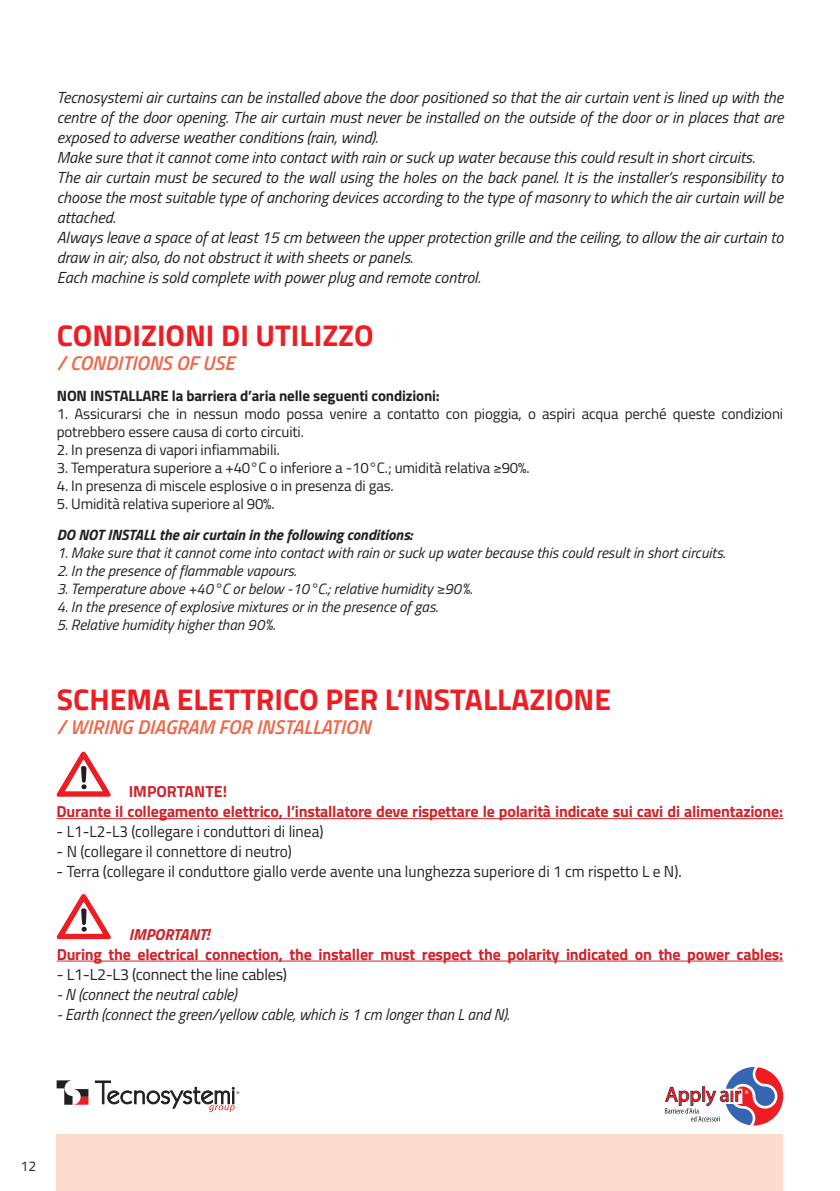
<style>
.page{position:relative;width:840px;height:1191px;background:#fff}
.page>*{position:absolute;margin:0;border:0;box-sizing:border-box;transform-origin:0 0}
.t1{font:700 30px "Titillium Web";color:#ee1d23}
.t2{font:italic 600 20px "Titillium Web";color:#f26648}
.t3{font:italic 16px/20px "Titillium Web";color:#231f20;text-align:justify}
.t4{font:700 16px "Titillium Web";letter-spacing:-.015em;color:#d1232a}
.t5{font:16px "Titillium Web";color:#231f20;scale:.96 1}
.t6{font:italic 16px "Titillium Web";color:#231f20;scale:.96 1}
.t7{font:16px "Titillium Web";color:#231f20}
.t8{font:italic 700 16px "Titillium Web";color:#d1232a}
.t9{font:15px/18px "Titillium Web";letter-spacing:-.01em;color:#231f20}
.t10{font:italic 15px "Titillium Web";color:#231f20}
.t11{font:700 15px "Titillium Web";letter-spacing:-.01em;color:#231f20}
.t12{font:italic 700 15px "Titillium Web";color:#231f20}
.t13{font:14px "Titillium Web";color:#231f20}
</style>
<div class="page">
<svg style="left:57px;top:1080px;width:31px;height:24px"></svg>
<svg style="left:95px;top:1080px;width:144px;height:32px"></svg>
<svg style="left:664px;top:1067px;width:118px;height:58px"></svg>
<div style="left:57px;top:1134px;width:725px;height:57px;background:#fddcce"></div>
<hr style="left:57px;top:818px;width:725px;height:1px;background:#d1232a">
<svg style="left:57px;top:751px;width:54px;height:45px"></svg>
<hr style="left:57px;top:960px;width:725px;height:1px;background:#d1232a">
<svg style="left:57px;top:894px;width:54px;height:45px"></svg>
<p class="t3" style="left:57px;top:87px;width:727px">Tecnosystemi air curtains can be installed above the door positioned so that the air curtain vent is lined up with the centre of the door opening. The air curtain must never be installed on the outside of the door or in places that are exposed to adverse weather conditions (rain, wind).</p>
<p class="t3" style="left:57px;top:147px;width:699px">Make sure that it cannot come into contact with rain or suck up water because this could result in short circuits.</p>
<p class="t3" style="left:57px;top:167px;width:727px">The air curtain must be secured to the wall using the holes on the back panel. It is the installer’s responsibility to choose the most suitable type of anchoring devices according to the type of masonry to which the air curtain will be attached.</p>
<p class="t3" style="left:57px;top:227px;width:727px">Always leave a space of at least 15 cm between the upper protection grille and the ceiling, to allow the air curtain to draw in air; also, do not obstruct it with sheets or panels.</p>
<p class="t3" style="left:57px;top:267px;width:425px">Each machine is sold complete with power plug and remote control.</p>
<p class="t1" style="left:57px;top:312px;width:318px">CONDIZIONI DI UTILIZZO</p>
<p class="t2" style="left:57px;top:347px;width:179px">/ CONDITIONS OF USE</p>
<p class="t11" style="left:57px;top:384px;width:384px">NON INSTALLARE la barriera d’aria nelle seguenti condizioni:</p>
<p class="t9" style="left:57px;top:404px;width:727px">1. Assicurarsi che in nessun modo possa venire a contatto con pioggia, o aspiri acqua perché queste condizioni potrebbero essere causa di corto circuiti.</p>
<p class="t9" style="left:57px;top:440px;width:224px">2. In presenza di vapori infiammabili.</p>
<p class="t9" style="left:57px;top:458px;width:474px">3. Temperatura superiore a +40°C o inferiore a -10°C.; umidità relativa ≥90%.</p>
<p class="t9" style="left:57px;top:476px;width:338px">4. In presenza di miscele esplosive o in presenza di gas.</p>
<p class="t9" style="left:57px;top:494px;width:219px">5. Umidità relativa superiore al 90%.</p>
<p class="t12" style="left:57px;top:523px;width:357px">DO NOT INSTALL the air curtain in the following conditions:</p>
<p class="t10" style="left:57px;top:542px;width:669px">1. Make sure that it cannot come into contact with rain or suck up water because this could result in short circuits.</p>
<p class="t10" style="left:57px;top:560px;width:241px">2. In the presence of flammable vapours.</p>
<p class="t10" style="left:57px;top:578px;width:417px">3. Temperature above +40°C or below -10°C.; relative humidity ≥90%.</p>
<p class="t10" style="left:57px;top:596px;width:382px">4. In the presence of explosive mixtures or in the presence of gas.</p>
<p class="t10" style="left:57px;top:614px;width:220px">5. Relative humidity higher than 90%.</p>
<p class="t1" style="left:57px;top:677px;width:555px">SCHEMA ELETTRICO PER L’INSTALLAZIONE</p>
<p class="t2" style="left:57px;top:712px;width:315px">/ WIRING DIAGRAM FOR INSTALLATION</p>
<p class="t4" style="left:129px;top:779px;width:100px">IMPORTANTE!</p>
<p class="t4" style="left:57px;top:799px;width:727px">Durante il collegamento elettrico, l’installatore deve rispettare le polarità indicate sui cavi di alimentazione:</p>
<p class="t5" style="left:57px;top:820px;width:279px">- L1-L2-L3 (collegare i conduttori di linea)</p>
<p class="t5" style="left:57px;top:840px;width:246px">- N (collegare il connettore di neutro)</p>
<p class="t5" style="left:57px;top:860px;width:652px">- Terra (collegare il conduttore giallo verde avente una lunghezza superiore di 1 cm rispetto L e N).</p>
<p class="t8" style="left:129px;top:921px;width:82px">IMPORTANT!</p>
<p class="t4" style="left:57px;top:941px;width:727px">During the electrical connection, the installer must respect the polarity indicated on the power cables:</p>
<p class="t7" style="left:57px;top:962px;width:232px">- L1-L2-L3 (connect the line cables)</p>
<p class="t6" style="left:57px;top:982px;width:189px">- N (connect the neutral cable)</p>
<p class="t6" style="left:57px;top:1002px;width:473px">- Earth (connect the green/yellow cable, which is 1 cm longer than L and N).</p>
<p class="t13" style="left:21px;top:1156px;width:17px">12</p>
</div>
